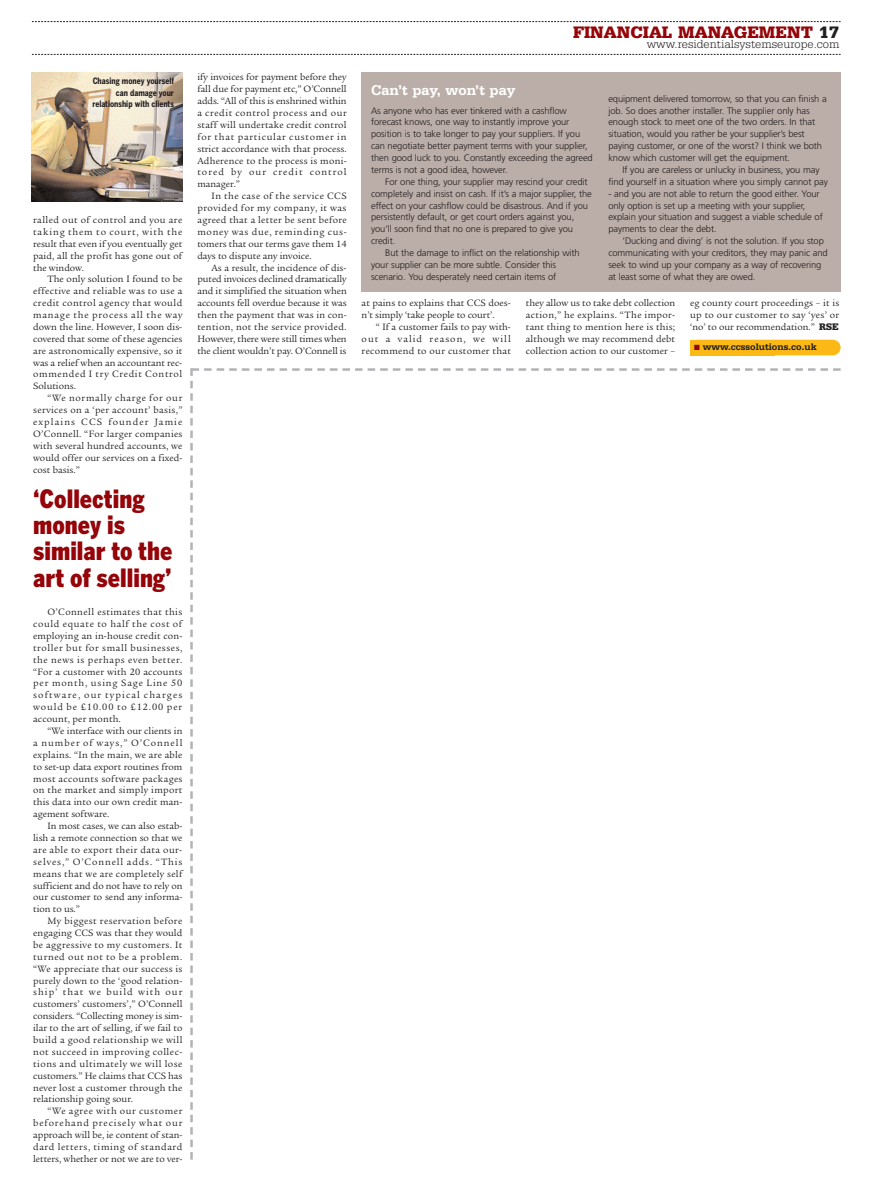
<style>
.page{position:relative;width:869px;height:1188px;background:#fff}
.page>*{position:absolute;margin:0;border:0;box-sizing:border-box;transform-origin:0 0}
.t1{font:900 25px/26.2px "Benton Gothic Cond";color:#940408}
.t2{font:900 17.5px "Serifa BT";color:#940408}
.t3{font:700 15px "Serifa BT";color:#fff}
.t4{font:300 12.5px "Serifa BT";color:#231f20}
.t5{font:10px/11.9px "Legacy Serif";letter-spacing:.005em;color:#231f20;text-align:justify}
.t6{font:700 10px "Serifa BT";color:#231f20}
.t7{font:300 9.38px/11.9px "Frutiger";letter-spacing:-.01em;color:#231f20}
.t8{font:700 8.75px/11.2px "Benton Gothic Cond";color:#231f20;text-align:right}
.s1{color:#231f20}
.s2{font-family:"Serifa BT";font-weight:900}
.s3{color:#940408}
</style>
<div class="page">
<svg style="left:32px;top:21px;width:808px;height:1px"></svg>
<svg style="left:32px;top:54px;width:808px;height:1px"></svg>
<div style="left:361px;top:73px;width:479px;height:219px;background:#bbada7"></div>
<svg style="left:190px;top:368px;width:650px;height:791px"></svg>
<div style="left:198px;top:379px;width:642px;height:780px;background:#fff"></div>
<img style="left:32px;top:73px;width:150px;height:129px">
<div style="left:690px;top:339px;width:84px;height:16px;background:#fcb814"></div>
<div style="left:690px;top:339px;width:150px;height:16px;background:#fcb814;border-radius:8px"></div>
<p class="t8" style="left:92px;top:76px;width:83px">Chasing money yourself can damage your relationship with clients</p>
<p class="t5" style="left:33px;top:215px;width:151px">ralled out of control and you are taking them to court, with the result that even if you eventually get paid, all the profit has gone out of the window.</p>
<p class="t5" style="left:33px;top:274px;width:151px;text-indent:14px">The only solution I found to be effective and reliable was to use a credit control agency that would manage the process all the way down the line. However, I soon dis&shy;covered that some of these agencies are astronomically expensive, so it was a relief when an accountant rec&shy;ommended I try Credit Control Solutions.</p>
<p class="t5" style="left:33px;top:393px;width:151px;text-indent:14px">“We normally charge for our services on a ‘per account’ basis,” explains CCS founder Jamie O’Connell. “For larger companies with several hundred accounts, we would offer our services on a fixed&shy;cost basis.”</p>
<h1 class="t1" style="left:33px;top:486px;width:141px">‘Collecting money is similar to the art of selling’</h1>
<p class="t5" style="left:33px;top:607px;width:151px;text-indent:14px">O’Connell estimates that this could equate to half the cost of employing an in-house credit con&shy;troller but for small businesses, the news is perhaps even better. “For a customer with 20 accounts per month, using Sage Line 50 software, our typical charges would be £10.00 to £12.00 per account, per month.</p>
<p class="t5" style="left:33px;top:725px;width:151px;text-indent:14px">“We interface with our clients in a number of ways,” O’Connell explains. “In the main, we are able to set-up data export routines from most accounts software packages on the market and simply import this data into our own credit man&shy;agement software.</p>
<p class="t5" style="left:33px;top:820px;width:151px;text-indent:14px">In most cases, we can also estab&shy;lish a remote connection so that we are able to export their data our&shy;selves,” O’Connell adds. “This means that we are completely self sufficient and do not have to rely on our customer to send any informa&shy;tion to us.”</p>
<p class="t5" style="left:33px;top:915px;width:151px;text-indent:14px">My biggest reservation before engaging CCS was that they would be aggressive to my customers. It turned out not to be a problem. “We appreciate that our success is purely down to the ‘good relation&shy;ship’ that we build with our customers’ customers’,” O’Connell considers. “Collecting money is sim&shy;ilar to the art of selling, if we fail to build a good relationship we will not succeed in improving collec&shy;tions and ultimately we will lose customers.” He claims that CCS has never lost a customer through the relationship going sour.</p>
<p class="t5" style="left:33px;top:1105px;width:151px;text-indent:14px">“We agree with our customer beforehand precisely what our approach will be, ie content of stan&shy;dard letters, timing of standard letters, whether or not we are to ver-</p>
<p class="t5" style="left:197px;top:72px;width:151px">ify invoices for payment before they fall due for payment etc,” O’Connell adds. “All of this is enshrined within a credit control process and our staff will undertake credit control for that particular customer in strict accordance with that process.<br>Adherence to the process is moni&shy;tored by our credit control manager.”</p>
<p class="t5" style="left:197px;top:191px;width:151px;text-indent:14px">In the case of the service CCS provided for my company, it was agreed that a letter be sent before money was due, reminding cus&shy;tomers that our terms gave them 14 days to dispute any invoice.</p>
<p class="t5" style="left:197px;top:262px;width:151px;text-indent:14px">As a result, the incidence of dis&shy;puted invoices declined dramatically and it simplified the situation when accounts fell overdue because it was then the payment that was in con&shy;tention, not the service provided.<br>However, there were still times when the client wouldn’t pay. O’Connell is</p>
<h2 class="t2" style="left:572px;top:26px;width:268px">FINANCIAL MANAGEMENT <span class="s1">17</span></h2>
<p class="t4" style="left:646px;top:40px;width:194px">www.residentialsystemseurope.com</p>
<h3 class="t3" style="left:371px;top:85px;width:146px">Can’t pay, won’t pay</h3>
<p class="t7" style="left:371px;top:105px;width:223px">As anyone who has ever tinkered with a cashflow forecast knows, one way to instantly improve your position is to take longer to pay your suppliers. If you can negotiate better payment terms with your supplier, then good luck to you. Constantly exceeding the agreed terms is not a good idea, however.</p>
<p class="t7" style="left:371px;top:176px;width:222px;text-indent:14px">For one thing, your supplier may rescind your credit completely and insist on cash. If it’s a major supplier, the effect on your cashflow could be disastrous. And if you persistently default, or get court orders against you, you’ll soon find that no one is prepared to give you credit.</p>
<p class="t7" style="left:371px;top:247px;width:210px;text-indent:14px">But the damage to inflict on the relationship with your supplier can be more subtle. Consider this scenario. You desperately need certain items of</p>
<p class="t7" style="left:608px;top:93px;width:220px">equipment delivered tomorrow, so that you can finish a job. So does another installer. The supplier only has enough stock to meet one of the two orders. In that situation, would you rather be your supplier’s best paying customer, or one of the worst? I think we both know which customer will get the equipment.</p>
<p class="t7" style="left:608px;top:164px;width:221px;text-indent:14px">If you are careless or unlucky in business, you may find yourself in a situation where you simply cannot pay</p>
<p class="t7" style="left:608px;top:188px;width:216px">- and you are not able to return the good either. Your only option is set up a meeting with your supplier, explain your situation and suggest a viable schedule of payments to clear the debt.</p>
<p class="t7" style="left:608px;top:236px;width:221px;text-indent:14px">‘Ducking and diving’ is not the solution. If you stop communicating with your creditors, they may panic and seek to wind up your company as a way of recovering at least some of what they are owed.</p>
<p class="t5" style="left:361px;top:298px;width:150px">at pains to explains that CCS does&shy;n’t simply ‘take people to court’.</p>
<p class="t5" style="left:361px;top:322px;width:151px;text-indent:14px">“ If a customer fails to pay with&shy;out a valid reason, we will recommend to our customer that</p>
<p class="t5" style="left:525px;top:298px;width:151px">they allow us to take debt collection action,” he explains. “The impor&shy;tant thing to mention here is this; although we may recommend debt collection action to our customer –</p>
<p class="t5" style="left:689px;top:298px;width:150px">eg county court proceedings – it is up to our customer to say ‘yes’ or ‘no’ to our recommendation.” <span class="s2">RSE</span></p>
<p class="t6" style="left:693px;top:343px;width:124px"><span class="s3">■</span> www.ccssolutions.co.uk</p>
</div>
